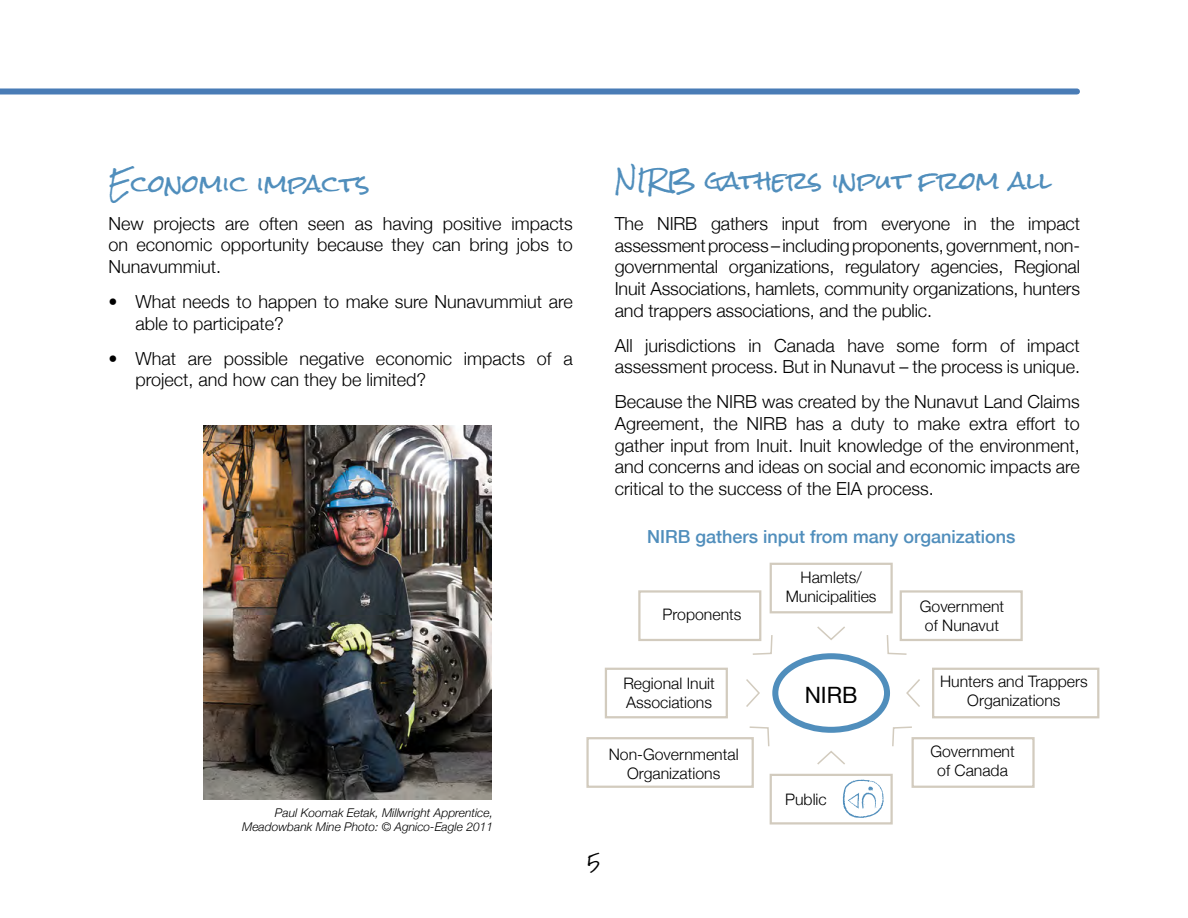
<style>
.page{position:relative;width:1188px;height:918px;background:#fff}
.page>*{position:absolute;margin:0;border:0;box-sizing:border-box;transform-origin:0 0}
.t1{font:24px "Rock Salt";color:#508ebc}
.t2{font:22.5px "Helvetica Neue";color:#000}
.t3{font:300 18px/21.6px "Helvetica Neue";color:#000;text-align:justify}
.t4{font:500 18px "Helvetica Neue";color:#508ebc}
.t5{font:300 15.75px/19px "Helvetica Neue";color:#000;text-align:center}
.t6{font:15px "Rock Salt";color:#000}
.t7{font:italic 300 12px/14.4px "Helvetica Neue";color:#000;text-align:right}
</style>
<div class="page">
<img style="left:203px;top:426px;width:288px;height:374px">
<div style="left:0;top:88px;width:1077px;height:6px;background:#497cb6"></div>
<div style="left:770px;top:563px;width:123px;height:50px;border:2px solid #d2cbbe"></div>
<div style="left:900px;top:590px;width:123px;height:51px;border:2px solid #d2cbbe"></div>
<div style="left:912px;top:737px;width:123px;height:51px;border:2px solid #d2cbbe"></div>
<svg style="left:843px;top:780px;width:41px;height:38px"></svg>
<div style="left:770px;top:774px;width:123px;height:51px;border:2px solid #d2cbbe"></div>
<div style="left:638px;top:590px;width:123px;height:51px;border:2px solid #d2cbbe"></div>
<div style="left:605px;top:668px;width:123px;height:50px;border:2px solid #d2cbbe"></div>
<div style="left:932px;top:668px;width:167px;height:50px;border:2px solid #d2cbbe"></div>
<div style="left:586px;top:737px;width:168px;height:51px;border:2px solid #d2cbbe"></div>
<svg style="left:817px;top:626px;width:28px;height:14px"></svg>
<svg style="left:817px;top:751px;width:28px;height:14px"></svg>
<svg style="left:906px;top:679px;width:14px;height:28px"></svg>
<svg style="left:746px;top:679px;width:14px;height:28px"></svg>
<svg style="left:751px;top:634px;width:22px;height:21px"></svg>
<svg style="left:892px;top:726px;width:21px;height:22px"></svg>
<svg style="left:886px;top:634px;width:22px;height:21px"></svg>
<svg style="left:748px;top:726px;width:22px;height:22px"></svg>
<div style="left:772px;top:653px;width:118px;height:80px;border:6px solid #508ebc;border-radius:50%"></div>
<h1 class="t1" style="left:108px;top:171px;width:263px">Economic impacts</h1>
<h1 class="t1" style="left:615px;top:168px;width:439px">NIRB gathers input from all</h1>
<p class="t3" style="left:108px;top:211px;width:466px">New projects are often seen as having positive impacts on economic opportunity because they can bring jobs to Nunavummiut.</p>
<p class="t3" style="left:135px;top:290px;width:439px;text-indent:-27px">• What needs to happen to make sure Nunavummiut are able to participate?</p>
<p class="t3" style="left:135px;top:346px;width:439px;text-indent:-27px">• What are possible negative economic impacts of a project, and how can they be limited?</p>
<p class="t3" style="left:615px;top:212px;width:467px">The NIRB gathers input from everyone in the impact assessment process – including proponents, government, non&shy;governmental organizations, regulatory agencies, Regional Inuit Associations, hamlets, community organizations, hunters and trappers associations, and the public.</p>
<p class="t3" style="left:615px;top:334px;width:467px">All jurisdictions in Canada have some form of impact assessment process. But in Nunavut – the process is unique.</p>
<p class="t3" style="left:615px;top:390px;width:467px">Because the NIRB was created by the Nunavut Land Claims Agreement, the NIRB has a duty to make extra effort to gather input from Inuit. Inuit knowledge of the environment, and concerns and ideas on social and economic impacts are critical to the success of the EIA process.</p>
<p class="t4" style="left:647px;top:522px;width:370px">NIRB gathers input from many organizations</p>
<p class="t5" style="left:786px;top:567px;width:92px">Hamlets/<br>Municipalities</p>
<p class="t5" style="left:920px;top:596px;width:86px">Government of Nunavut</p>
<p class="t5" style="left:663px;top:604px;width:80px">Proponents</p>
<p class="t7" style="left:242px;top:805px;width:252px">Paul Koomak Eetak, Millwright Apprentice,<br>Meadowbank Mine Photo: © Agnico-Eagle 2011</p>
<p class="t5" style="left:623px;top:673px;width:93px;text-align:left">Regional Inuit<br>Associations</p>
<p class="t5" style="left:609px;top:744px;width:131px">Non-Governmental<br>Organizations</p>
<p class="t6" style="left:587px;top:854px;width:15px">5</p>
<p class="t2" style="left:805px;top:679px;width:54px">NIRB</p>
<p class="t5" style="left:785px;top:789px;width:43px">Public</p>
<p class="t5" style="left:940px;top:671px;width:149px">Hunters and Trappers<br>Organizations</p>
<p class="t5" style="left:930px;top:741px;width:86px">Government of Canada</p>
</div>
